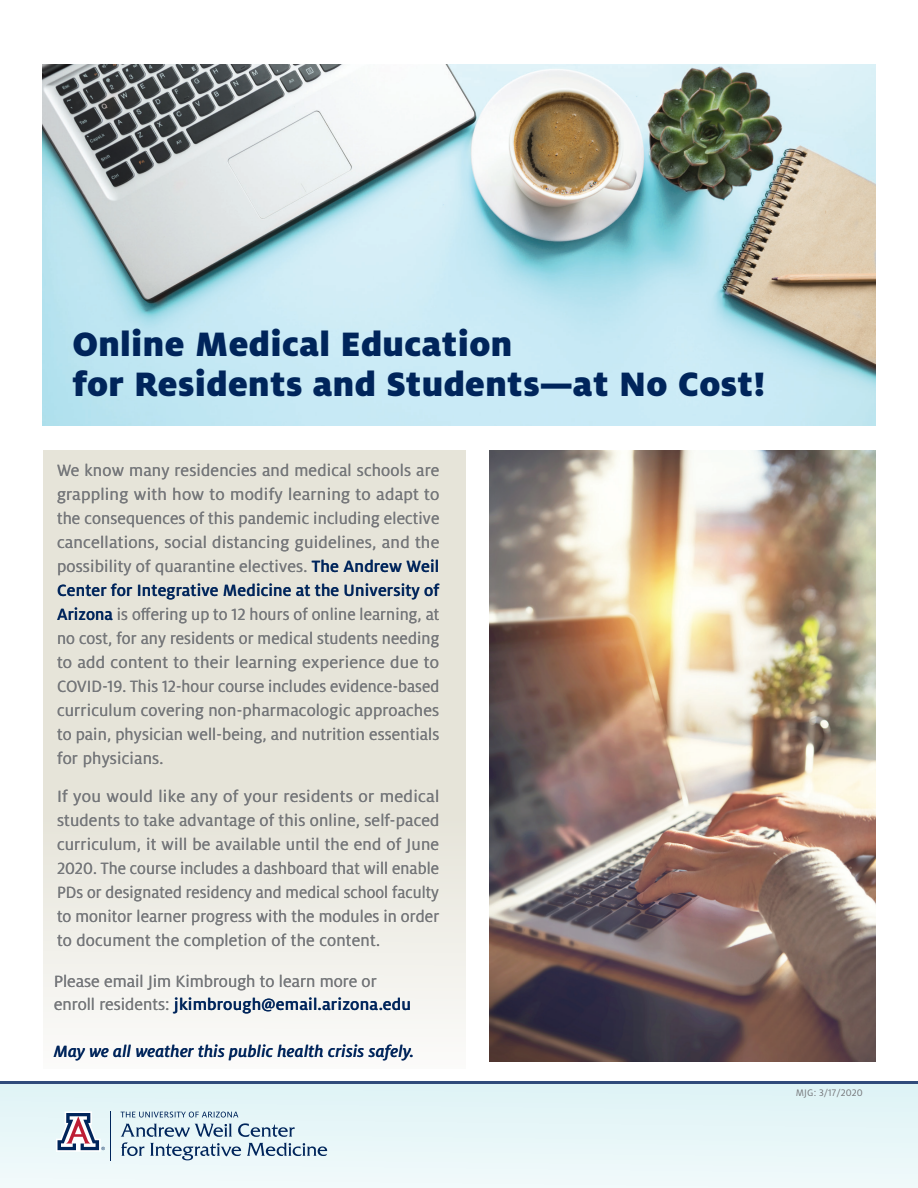
<style>
.page{position:relative;width:918px;height:1188px;background:#fff}
.page>*{position:absolute;margin:0;border:0;box-sizing:border-box;transform-origin:0 0}
.t1{font:900 37.5px/40.5px "Milo OT";letter-spacing:.01em;color:#00255b}
.t2{font:18px/24px "Milo OT";letter-spacing:.01em;color:#76787b;text-align:justify}
.t3{font:italic 500 18px "Milo OT";letter-spacing:.01em;color:#00255b}
.t4{font:10.5px "Milo OT";letter-spacing:.01em;color:#76787b}
.s1{font-weight:500;color:#00255b}
</style>
<div class="page">
<div style="left:43px;top:450px;width:423px;height:619px;background:linear-gradient(to bottom,#e1ded1,#f4f3ee)"></div>
<img style="left:42px;top:65px;width:834px;height:361px">
<div style="left:0;top:1082px;width:918px;height:106px;background:#e7f6f8"></div>
<hr style="left:0;top:1081px;width:918px;height:2px;background:#304b7b">
<svg style="left:56px;top:1111px;width:49px;height:41px"></svg>
<svg style="left:121px;top:1112px;width:206px;height:48px"></svg>
<hr style="left:110px;top:1111px;width:1px;height:49px;background:#00255b">
<img style="left:489px;top:450px;width:387px;height:611px">
<h1 class="t1" style="left:72px;top:323px;width:695px">Online Medical Education<br>for Residents and Students—at No Cost!</h1>
<p class="t2" style="left:57px;top:459px;width:384px">We know many residencies and medical schools are grappling with how to modify learning to adapt to the consequences of this pandemic including elective cancellations, social distancing guidelines, and the possibility of quarantine electives. <span class="s1">The Andrew Weil Center for Integrative Medicine at the University of Arizona</span> is offering up to 12 hours of online learning, at no cost, for any residents or medical students needing to add content to their learning experience due to COVID-19. This 12-hour course includes evidence-based curriculum covering non-pharmacologic approaches to pain, physician well-being, and nutrition essentials for physicians.</p>
<p class="t2" style="left:57px;top:784px;width:384px">If you would like any of your residents or medical students to take advantage of this online, self-paced curriculum, it will be available until the end of June 2020. The course includes a dashboard that will enable PDs or designated residency and medical school faculty to monitor learner progress with the modules in order to document the completion of the content.</p>
<p class="t2" style="left:54px;top:970px;width:359px;line-height:23.2px">Please email Jim Kimbrough to learn more or enroll residents: <span class="s1">jkimbrough@email.arizona.edu</span></p>
<p class="t3" style="left:54px;top:1041px;width:362px">May we all weather this public health crisis safely.</p>
<p class="t2" style="left:141px;top:603px;width:7px">f</p>
<p class="t4" style="left:796px;top:1087px;width:69px">MJG: 3/17/2020</p>
</div>
